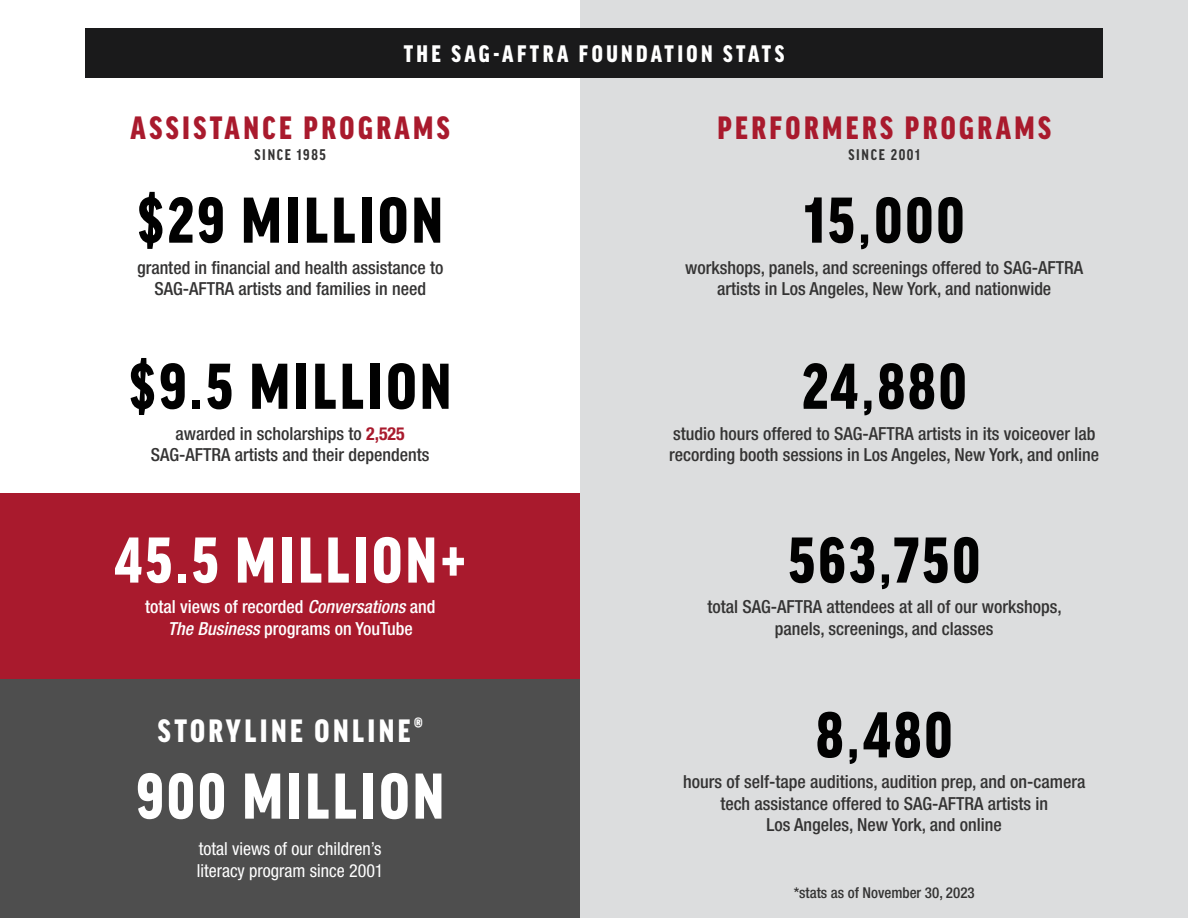
<style>
.page{position:relative;width:1188px;height:918px;background:#fff}
.page>*{position:absolute;margin:0;border:0;box-sizing:border-box;transform-origin:0 0}
.t1{font:900 condensed 68.85px "Good Headline Pro";letter-spacing:.05em;color:#010101}
.t2{font:900 condensed 68.85px "Good Headline Pro";letter-spacing:.05em;color:#fff}
.t3{font:900 condensed 34.5px "Good Headline Pro";letter-spacing:.1em;color:#a91a2d}
.t4{font:900 condensed 34.5px "Good Headline Pro";letter-spacing:.1em;color:#fff}
.t5{font:900 condensed 25.5px "Good Headline Pro";letter-spacing:.135em;color:#fff}
.t6{font:500 condensed 18px/21.6px "Helvetica Neue LT Pro";color:#343333;text-align:center}
.t7{font:500 condensed 18px/21.6px "Helvetica Neue LT Pro";color:#fff;text-align:center}
.t8{font:condensed 18px/21.6px "Helvetica Neue LT Std";color:#fff}
.t9{font:700 condensed 16.5px "Good Headline Pro";letter-spacing:.1em;color:#343333}
.t10{font:500 condensed 15px "Helvetica Neue LT Pro";color:#343333}
.s1{font-weight:700;color:#a91a2d}
.s2{font-style:italic}
</style>
<div class="page">
<div style="left:0;top:494px;width:610px;height:235px;background:#a91a2d"></div>
<div style="left:0;top:680px;width:594px;height:238px;background:#4e4e4e"></div>
<div style="left:581px;top:0;width:607px;height:918px;background:#dcddde"></div>
<div style="left:85px;top:28px;width:1018px;height:50px;background:#1a1a1b"></div>
<h3 class="t5" style="left:404px;top:41px;width:382px">THE SAG-AFTRA FOUNDATION STATS</h3>
<h2 class="t3" style="left:131px;top:111px;width:321px">ASSISTANCE PROGRAMS</h2>
<p class="t9" style="left:255px;top:147px;width:73px">SINCE 1985</p>
<h1 class="t1" style="left:138px;top:188px;width:307px">$29 MILLION</h1>
<p class="t6" style="left:137px;top:256px;width:308px">granted in financial and health assistance to<br>SAG-AFTRA artists and families in need</p>
<h1 class="t1" style="left:129px;top:354px;width:323px">$9.5 MILLION</h1>
<p class="t6" style="left:151px;top:422px;width:280px">awarded in scholarships to <span class="s1">2,525<br></span>SAG-AFTRA artists and their dependents</p>
<h1 class="t2" style="left:114px;top:528px;width:353px">45.5 MILLION+</h1>
<p class="t7" style="left:145px;top:596px;width:292px">total views of recorded <span class="s2">Conversations</span> and<br><span class="s2">The Business</span> programs on YouTube</p>
<h2 class="t4" style="left:158px;top:714px;width:266px">STORYLINE ONLINE®</h2>
<h1 class="t2" style="left:137px;top:764px;width:309px">900 MILLION</h1>
<p class="t8" style="left:197px;top:838px;width:188px">total views of our children’s literacy program since 2001</p>
<h2 class="t3" style="left:717px;top:111px;width:335px">PERFORMERS PROGRAMS</h2>
<p class="t9" style="left:848px;top:147px;width:73px">SINCE 2001</p>
<h1 class="t1" style="left:804px;top:188px;width:161px">15,000</h1>
<p class="t6" style="left:685px;top:256px;width:399px">workshops, panels, and screenings offered to SAG-AFTRA artists in Los Angeles, New York, and nationwide</p>
<h1 class="t1" style="left:802px;top:354px;width:166px">24,880</h1>
<p class="t6" style="left:669px;top:422px;width:431px;text-align:left">studio hours offered to SAG-AFTRA artists in its voiceover lab recording booth sessions in Los Angeles, New York, and online</p>
<h1 class="t1" style="left:788px;top:528px;width:193px">563,750</h1>
<p class="t6" style="left:707px;top:596px;width:356px">total SAG-AFTRA attendees at all of our workshops, panels, screenings, and classes</p>
<h1 class="t1" style="left:816px;top:703px;width:138px">8,480</h1>
<p class="t6" style="left:683px;top:771px;width:404px">hours of self-tape auditions, audition prep, and on-camera tech assistance offered to SAG-AFTRA artists in<br>Los Angeles, New York, and online</p>
<p class="t10" style="left:794px;top:884px;width:183px">*stats as of November 30, 2023</p>
</div>
